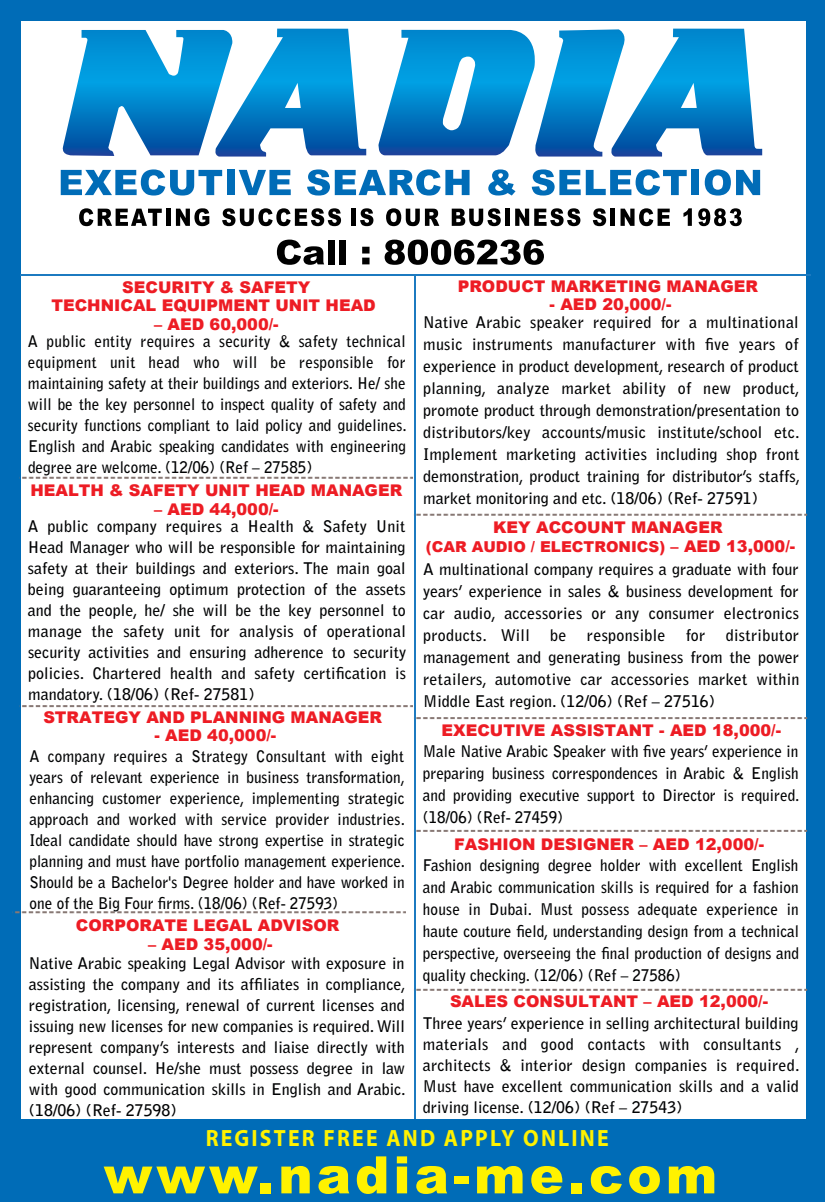
<style>
.page{position:relative;width:825px;height:1202px;background:#fff}
.page>*{position:absolute;margin:0;border:0;box-sizing:border-box;transform-origin:0 0}
.t1{font:700 23.6px "Myriad Pro";letter-spacing:.1em;color:#fff200;scale:.92 1}
.t2{font:900 16.2px/18.8px "Arial";color:#ed1c24;text-align:center}
.t3{font:700 16px/21px "Bell Gothic Std";color:#010203;text-align:justify}
.t4{font:700 16px/21px "Bell Gothic Std";color:#010203;text-align:justify;scale:.95 1}
.t5{font:700 16px "Bell Gothic Std";letter-spacing:.02em;color:#010203}
.t6{font:900 15px "Arial";color:#ed1c24}
.s1{font-size:16.2px}
</style>
<div class="page">
<div style="left:0;top:0;width:824px;height:20px;background:#006cb7"></div>
<div style="left:0;top:0;width:20px;height:1167px;background:#006cb7"></div>
<div style="left:806px;top:0;width:18px;height:1167px;background:#006cb7"></div>
<div style="left:0;top:1119px;width:824px;height:83px;background:#006cb7"></div>
<svg style="left:277px;top:240px;width:47px;height:25px"></svg>
<div style="left:327px;top:240px;width:7px;height:24px;background:#000"></div>
<div style="left:339px;top:240px;width:7px;height:24px;background:#000"></div>
<svg style="left:362px;top:247px;width:7px;height:17px"></svg>
<svg style="left:384px;top:240px;width:160px;height:25px"></svg>
<svg style="left:61px;top:169px;width:161px;height:27px"></svg>
<div style="left:227px;top:170px;width:8px;height:25px;background:#006cb7"></div>
<svg style="left:239px;top:170px;width:52px;height:25px"></svg>
<svg style="left:307px;top:169px;width:162px;height:27px"></svg>
<svg style="left:488px;top:169px;width:27px;height:26px"></svg>
<svg style="left:531px;top:169px;width:155px;height:27px"></svg>
<div style="left:691px;top:170px;width:8px;height:25px;background:#006cb7"></div>
<svg style="left:704px;top:169px;width:56px;height:27px"></svg>
<svg style="left:79px;top:208px;width:83px;height:18px"></svg>
<hr style="left:166px;top:209px;width:4px;height:17px;background:#000">
<svg style="left:176px;top:208px;width:33px;height:18px"></svg>
<svg style="left:222px;top:208px;width:119px;height:18px"></svg>
<hr style="left:351px;top:209px;width:4px;height:17px;background:#000">
<svg style="left:360px;top:208px;width:13px;height:18px"></svg>
<svg style="left:386px;top:208px;width:33px;height:18px"></svg>
<svg style="left:425px;top:209px;width:14px;height:17px"></svg>
<svg style="left:451px;top:208px;width:49px;height:18px"></svg>
<hr style="left:505px;top:209px;width:4px;height:17px;background:#000">
<svg style="left:515px;top:208px;width:65px;height:18px"></svg>
<svg style="left:592px;top:208px;width:14px;height:18px"></svg>
<div style="left:610px;top:209px;width:5px;height:17px;background:#000"></div>
<svg style="left:620px;top:208px;width:49px;height:18px"></svg>
<svg style="left:683px;top:208px;width:8px;height:18px"></svg>
<svg style="left:698px;top:208px;width:43px;height:18px"></svg>
<svg style="left:62px;top:29px;width:304px;height:128px"></svg>
<svg style="left:378px;top:29px;width:384px;height:128px"></svg>
<hr style="left:413px;top:275px;width:2px;height:844px;background:#1c7ac0">
<hr style="left:20px;top:274px;width:790px;height:2px;background:#1c7ac0">
<svg style="left:104px;top:1166px;width:154px;height:27px"></svg>
<div style="left:260px;top:1183px;width:11px;height:10px;background:#fff200"></div>
<svg style="left:281px;top:1166px;width:28px;height:27px"></svg>
<svg style="left:318px;top:1166px;width:31px;height:28px"></svg>
<svg style="left:357px;top:1156px;width:29px;height:38px"></svg>
<svg style="left:397px;top:1156px;width:10px;height:37px"></svg>
<svg style="left:416px;top:1166px;width:31px;height:28px"></svg>
<div style="left:454px;top:1176px;width:14px;height:8px;background:#fff200"></div>
<svg style="left:477px;top:1166px;width:45px;height:27px"></svg>
<svg style="left:531px;top:1166px;width:31px;height:28px"></svg>
<div style="left:570px;top:1183px;width:11px;height:10px;background:#fff200"></div>
<svg style="left:590px;top:1166px;width:31px;height:28px"></svg>
<svg style="left:629px;top:1166px;width:30px;height:28px"></svg>
<svg style="left:668px;top:1166px;width:46px;height:27px"></svg>
<svg style="left:414px;top:514px;width:393px;height:2px"></svg>
<svg style="left:414px;top:717px;width:393px;height:2px"></svg>
<svg style="left:414px;top:830px;width:393px;height:2px"></svg>
<svg style="left:414px;top:989px;width:393px;height:2px"></svg>
<svg style="left:20px;top:705px;width:393px;height:2px"></svg>
<svg style="left:15px;top:911px;width:391px;height:2px"></svg>
<svg style="left:20px;top:477px;width:393px;height:2px"></svg>
<p class="t2" style="left:51px;top:277px;width:326px">SECURITY &amp; SAFETY<br>TECHNICAL EQUIPMENT UNIT HEAD</p>
<p class="t2" style="left:154px;top:314px;width:126px">– AED 60,000/-</p>
<p class="t4" style="left:28px;top:330px;width:400px">A public entity requires a security &amp; safety technical equipment unit head who will be responsible for maintaining safety at their buildings and exteriors. He/ she will be the key personnel to inspect quality of safety and security functions compliant to laid policy and guidelines.<br>English and Arabic speaking candidates with engineering degree are welcome. (12/06) (Ref – 27585)</p>
<p class="t2" style="left:30px;top:480px;width:373px">HEALTH &amp; SAFETY UNIT HEAD MANAGER</p>
<p class="t2" style="left:154px;top:499px;width:126px">– AED 44,000/-</p>
<p class="t3" style="left:28px;top:516px;width:379px">A public company requires a Health &amp; Safety Unit Head Manager who will be responsible for maintaining safety at their buildings and exteriors. The main goal being guaranteeing optimum protection of the assets and the people, he/ she will be the key personnel to manage the safety unit for analysis of operational security activities and ensuring adherence to security policies. Chartered health and safety certification is mandatory. (18/06) (Ref- 27581)</p>
<p class="t2" style="left:43px;top:707px;width:340px">STRATEGY AND PLANNING MANAGER</p>
<p class="t2" style="left:154px;top:726px;width:123px">- AED 40,000/-</p>
<p class="t4" style="left:29px;top:746px;width:397px">A company requires a Strategy Consultant with eight years of relevant experience in business transformation, enhancing customer experience, implementing strategic approach and worked with service provider industries.<br>Ideal candidate should have strong expertise in strategic planning and must have portfolio management experience.<br>Should be a Bachelor's Degree holder and have worked in one of the Big Four firms. (18/06) (Ref- 27593)</p>
<p class="t2" style="left:76px;top:915px;width:265px">CORPORATE LEGAL ADVISOR</p>
<p class="t2" style="left:148px;top:934px;width:126px">– AED 35,000/-</p>
<p class="t3" style="left:29px;top:952px;width:378px">Native Arabic speaking Legal Advisor with exposure in assisting the company and its affiliates in compliance, registration, licensing, renewal of current licenses and issuing new licenses for new companies is required. Will represent company’s interests and liaise directly with external counsel. He/she must possess degree in law with good communication skills in English and Arabic. (18/06) (Ref- 27598)</p>
<p class="t2" style="left:457px;top:276px;width:301px">PRODUCT MARKETING MANAGER</p>
<p class="t2" style="left:549px;top:295px;width:123px">- AED 20,000/-</p>
<p class="t3" style="left:423px;top:311px;width:378px;line-height:22px">Native Arabic speaker required for a multinational music instruments manufacturer with five years of experience in product development, research of product planning, analyze market ability of new product, promote product through demonstration/presentation to distributors/key accounts/music institute/school etc.<br>Implement marketing activities including shop front demonstration, product training for distributor’s staffs, market monitoring and etc. (18/06) (Ref- 27591)</p>
<p class="t2" style="left:493px;top:517px;width:231px">KEY ACCOUNT MANAGER</p>
<p class="t6" style="left:426px;top:536px;width:371px">(CAR AUDIO / ELECTRONICS) <span class="s1">– AED 13,000/-</span></p>
<p class="t3" style="left:423px;top:558px;width:377px;line-height:22px">A multinational company requires a graduate with four years’ experience in sales &amp; business development for car audio, accessories or any consumer electronics products. Will</p>
<p class="t3" style="left:423px;top:624px;width:377px;line-height:22px;text-indent:302px">distributor management and generating business from the power retailers, automotive car accessories market within Middle East region. (12/06) (Ref – 27516)</p>
<p class="t3" style="left:550px;top:625px;width:18px">be</p>
<p class="t5" style="left:586px;top:625px;width:80px">responsible</p>
<p class="t3" style="left:685px;top:625px;width:21px">for</p>
<p class="t2" style="left:441px;top:720px;width:341px">EXECUTIVE ASSISTANT - AED 18,000/-</p>
<p class="t4" style="left:422px;top:741px;width:398px;line-height:22px">Male Native Arabic Speaker with five years’ experience in preparing business correspondences in Arabic &amp; English and providing executive support to Director is required. (18/06) (Ref- 27459)</p>
<p class="t2" style="left:454px;top:834px;width:311px">FASHION DESIGNER – AED 12,000/-</p>
<p class="t4" style="left:422px;top:854px;width:397px;line-height:22px">Fashion designing degree holder with excellent English and Arabic communication skills is required for a fashion house in Dubai. Must possess adequate experience in haute couture field, understanding design from a technical perspective, overseeing the final production of designs and quality checking. (12/06) (Ref – 27586)</p>
<p class="t3" style="left:422px;top:1012px;width:378px">Three years’ experience in selling architectural building materials and good contacts with consultants , architects &amp; interior design companies is required.<br>Must have excellent communication skills and a valid driving license. (12/06) (Ref – 27543)</p>
<p class="t2" style="left:450px;top:991px;width:319px">SALES CONSULTANT – AED 12,000/-</p>
<h1 class="t1" style="left:206px;top:1123px;width:439px">REGISTER FREE AND APPLY ONLINE</h1>
</div>
